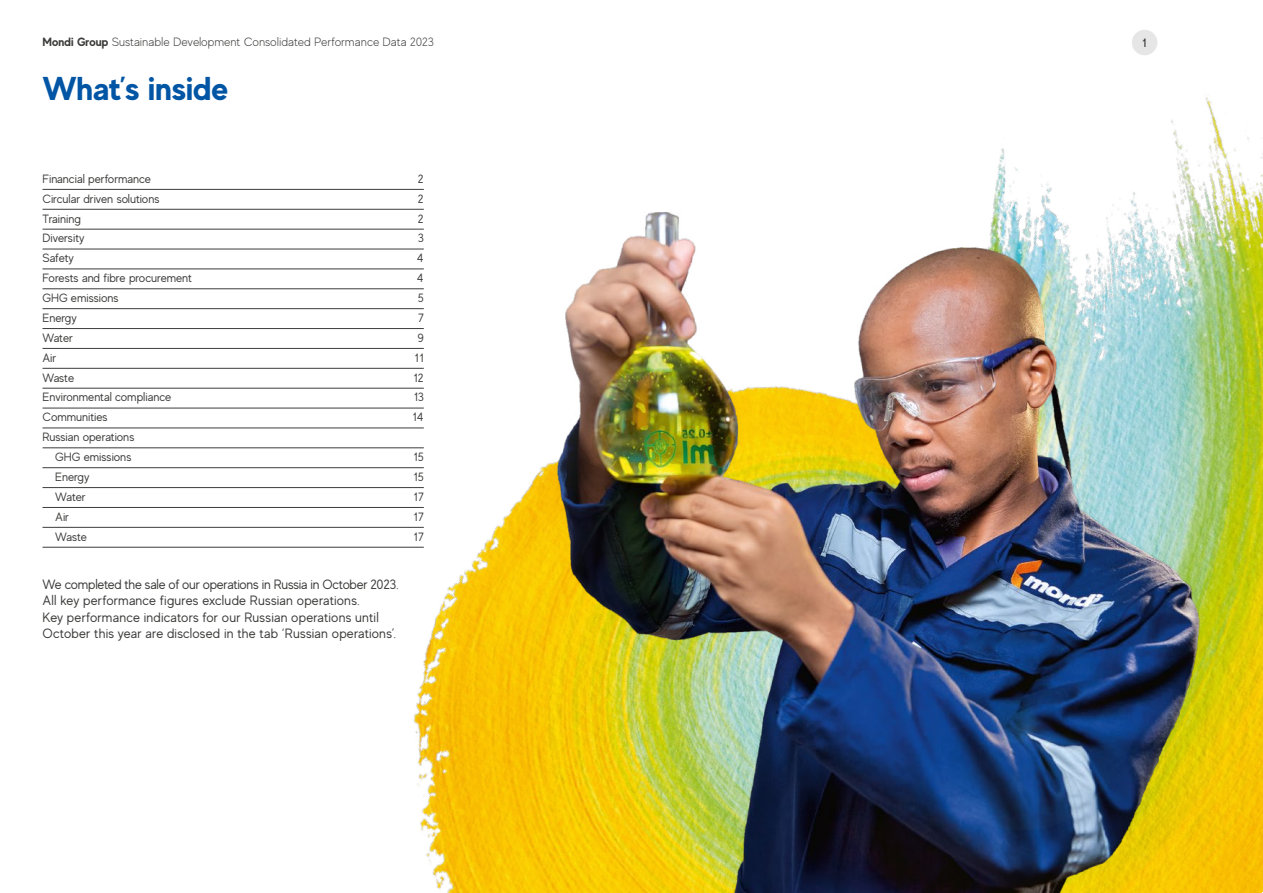
<style>
.page{position:relative;width:1263px;height:893px;background:#fff}
.page>*{position:absolute;margin:0;border:0;box-sizing:border-box;transform-origin:0 0}
.Page_Title{font:700 33px "MADE Evolve Sans";color:#0055a4}
.Body_Text{font:13.5px/16.5px "MADE Evolve Sans";letter-spacing:.01em;color:#3c3c3b}
.Contents{font:12px "MADE Evolve Sans";color:#3c3c3b}
.t1{font:300 12px "MADE Evolve Sans";letter-spacing:-.01em;color:#3c3c3b}
.t2{font:500 12px "MADE Evolve Sans";color:#3c3c3b}
.s1{font-weight:700}
</style>
<div class="page">
<img style="left:275px;top:171px;width:988px;height:722px">
<hr style="left:43px;top:189px;width:381px;height:1px;background:#3c3c3b">
<hr style="left:43px;top:209px;width:381px;height:1px;background:#3c3c3b">
<hr style="left:43px;top:229px;width:381px;height:1px;background:#3c3c3b">
<hr style="left:43px;top:249px;width:381px;height:1px;background:#3c3c3b">
<hr style="left:43px;top:269px;width:381px;height:1px;background:#3c3c3b">
<hr style="left:43px;top:288px;width:381px;height:1px;background:#3c3c3b">
<hr style="left:43px;top:308px;width:381px;height:1px;background:#3c3c3b">
<hr style="left:43px;top:328px;width:381px;height:1px;background:#3c3c3b">
<hr style="left:43px;top:348px;width:381px;height:1px;background:#3c3c3b">
<hr style="left:43px;top:368px;width:381px;height:1px;background:#3c3c3b">
<hr style="left:43px;top:388px;width:381px;height:1px;background:#3c3c3b">
<hr style="left:43px;top:408px;width:381px;height:1px;background:#3c3c3b">
<hr style="left:43px;top:428px;width:381px;height:1px;background:#3c3c3b">
<hr style="left:43px;top:448px;width:381px;height:1px;background:#3c3c3b">
<hr style="left:43px;top:467px;width:381px;height:1px;background:#3c3c3b">
<hr style="left:43px;top:487px;width:381px;height:1px;background:#3c3c3b">
<hr style="left:43px;top:507px;width:381px;height:1px;background:#3c3c3b">
<hr style="left:43px;top:527px;width:381px;height:1px;background:#3c3c3b">
<hr style="left:43px;top:547px;width:381px;height:1px;background:#3c3c3b">
<p class="t1" style="left:43px;top:35px;width:393px"><span class="s1">Mondi Group</span> Sustainable Development Consolidated Performance Data 2023</p>
<p class="t2" style="left:1142px;top:35px;width:6px">1</p>
<p class="Page_Title" style="left:43px;top:67px;width:187px">What’s inside</p>
<p class="Contents" style="left:43px;top:171px;width:110px">Financial performance</p>
<p class="Contents" style="left:418px;top:171px;width:7px">2</p>
<p class="Contents" style="left:43px;top:191px;width:119px">Circular driven solutions</p>
<p class="Contents" style="left:418px;top:191px;width:7px">2</p>
<p class="Contents" style="left:43px;top:211px;width:40px">Training</p>
<p class="Contents" style="left:418px;top:211px;width:7px">2</p>
<p class="Contents" style="left:43px;top:231px;width:44px">Diversity</p>
<p class="Contents" style="left:418px;top:231px;width:8px">3</p>
<p class="Contents" style="left:43px;top:251px;width:33px">Safety</p>
<p class="Contents" style="left:417px;top:251px;width:8px">4</p>
<p class="Contents" style="left:43px;top:270px;width:151px">Forests and fibre procurement</p>
<p class="Contents" style="left:417px;top:270px;width:8px">4</p>
<p class="Contents" style="left:43px;top:290px;width:78px">GHG emissions</p>
<p class="Contents" style="left:418px;top:290px;width:8px">5</p>
<p class="Contents" style="left:43px;top:310px;width:36px">Energy</p>
<p class="Contents" style="left:418px;top:310px;width:7px">7</p>
<p class="Contents" style="left:43px;top:330px;width:32px">Water</p>
<p class="Contents" style="left:417px;top:330px;width:8px">9</p>
<p class="Contents" style="left:43px;top:350px;width:15px">Air</p>
<p class="Contents" style="left:415px;top:350px;width:11px">11</p>
<p class="Contents" style="left:43px;top:370px;width:33px">Waste</p>
<p class="Contents" style="left:414px;top:370px;width:11px">12</p>
<p class="Contents" style="left:43px;top:390px;width:130px">Environmental compliance</p>
<p class="Contents" style="left:414px;top:390px;width:11px">13</p>
<p class="Contents" style="left:43px;top:410px;width:67px">Communities</p>
<p class="Contents" style="left:413px;top:410px;width:12px">14</p>
<p class="Contents" style="left:43px;top:429px;width:93px">Russian operations</p>
<p class="Contents" style="left:55px;top:449px;width:78px">GHG emissions</p>
<p class="Contents" style="left:414px;top:449px;width:12px">15</p>
<p class="Contents" style="left:55px;top:469px;width:36px">Energy</p>
<p class="Contents" style="left:414px;top:469px;width:12px">15</p>
<p class="Contents" style="left:55px;top:489px;width:32px">Water</p>
<p class="Contents" style="left:414px;top:489px;width:11px">17</p>
<p class="Contents" style="left:55px;top:509px;width:15px">Air</p>
<p class="Contents" style="left:414px;top:509px;width:11px">17</p>
<p class="Contents" style="left:55px;top:529px;width:33px">Waste</p>
<p class="Contents" style="left:414px;top:529px;width:11px">17</p>
<p class="Body_Text" style="left:43px;top:575px;width:358px">We completed the sale of our operations in Russia in October 2023.<br>All key performance figures exclude Russian operations.<br>Key performance indicators for our Russian operations until October this year are disclosed in the tab ‘Russian operations’.</p>
</div>
